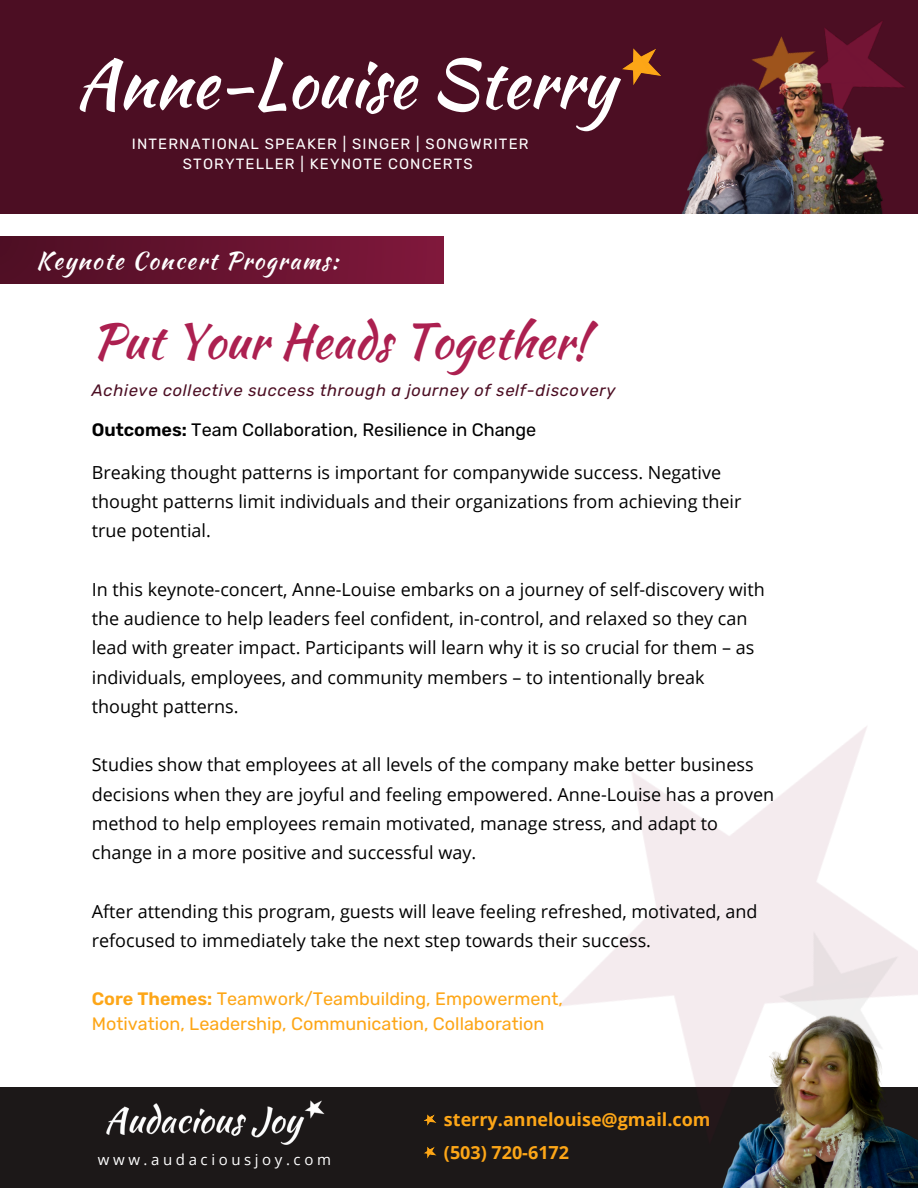
<style>
.page{position:relative;width:918px;height:1188px;background:#4c0e23}
.page>*{position:absolute;margin:0;border:0;box-sizing:border-box;transform-origin:0 0}
.t1{font:66.9px "Kaushan Script";color:#fff}
.t2{font:48px "Kaushan Script";color:#ac2050}
.t3{font:24px "Kaushan Script";letter-spacing:.06em;color:#fff}
.t4{font:18px/29.2px "Open Sans";color:#000}
.t5{font:18px/24.8px "Rubik";color:#fda617}
.t6{font:18px "Rubik";color:#000}
.t7{font:700 18px "Open Sans";color:#fda617}
.t8{font:italic 16.5px "Rubik";letter-spacing:.04em;color:#4c0e23}
.t9{font:15px "Open Sans";letter-spacing:.24em;color:#fff}
.t10{font:14.85px "Rubik";letter-spacing:.075em;color:#fff}
.s1{font-weight:600}
</style>
<div class="page">
<img style="left:776px;top:21px;width:129px;height:67px">
<img style="left:752px;top:48px;width:150px;height:166px">
<img style="left:794px;top:97px;width:37px;height:117px">
<img style="left:681px;top:78px;width:113px;height:136px">
<div style="left:0;top:214px;width:918px;height:884px;background:#fff"></div>
<img style="left:622px;top:48px;width:39px;height:37px">
<div style="left:0;top:1087px;width:918px;height:101px;background:#1c1818"></div>
<img style="left:106px;top:1100px;width:219px;height:45px">
<div style="left:0;top:237px;width:444px;height:47px;background:linear-gradient(to right,#4e0e24,#80183c)"></div>
<img style="left:424px;top:726px;width:494px;height:462px">
<img style="left:724px;top:881px;width:194px;height:230px">
<p class="t1" style="left:76px;top:35px;width:541px">Anne-Louise Sterry</p>
<p class="t10" style="left:132px;top:135px;width:398px">INTERNATIONAL SPEAKER | SINGER | SONGWRITER</p>
<p class="t10" style="left:183px;top:155px;width:291px">STORYTELLER | KEYNOTE CONCERTS</p>
<p class="t3" style="left:36px;top:243px;width:304px">Keynote Concert Programs:</p>
<p class="t2" style="left:92px;top:306px;width:498px">Put Your Heads Together!</p>
<p class="t8" style="left:92px;top:381px;width:525px">Achieve collective success through a journey of self-discovery</p>
<p class="t6" style="left:92px;top:419px;width:446px"><span class="s1">Outcomes:</span> Team Collaboration, Resilience in Change</p>
<p class="t4" style="left:92px;top:457px;width:651px">Breaking thought patterns is important for companywide success. Negative thought patterns limit individuals and their organizations from achieving their true potential.</p>
<p class="t4" style="left:92px;top:574px;width:675px">In this keynote-concert, Anne-Louise embarks on a journey of self-discovery with the audience to help leaders feel confident, in-control, and relaxed so they can lead with greater impact. Participants will learn why it is so crucial for them – as individuals, employees, and community members – to intentionally break thought patterns.</p>
<p class="t4" style="left:92px;top:750px;width:684px">Studies show that employees at all levels of the company make better business decisions when they are joyful and feeling empowered. Anne-Louise has a proven method to help employees remain motivated, manage stress, and adapt to change in a more positive and successful way.</p>
<p class="t4" style="left:92px;top:896px;width:667px">After attending this program, guests will leave feeling refreshed, motivated, and refocused to immediately take the next step towards their success.</p>
<p class="t5" style="left:92px;top:987px;width:473px"><span class="s1">Core Themes:</span> Teamwork/Teambuilding, Empowerment,<br>Motivation, Leadership, Communication, Collaboration</p>
<p class="t9" style="left:98px;top:1149px;width:235px">www.audaciousjoy.com</p>
<p class="t7" style="left:444px;top:1107px;width:268px">sterry.annelouise@gmail.com</p>
<p class="t7" style="left:444px;top:1140px;width:127px">(503) 720-6172</p>
</div>
